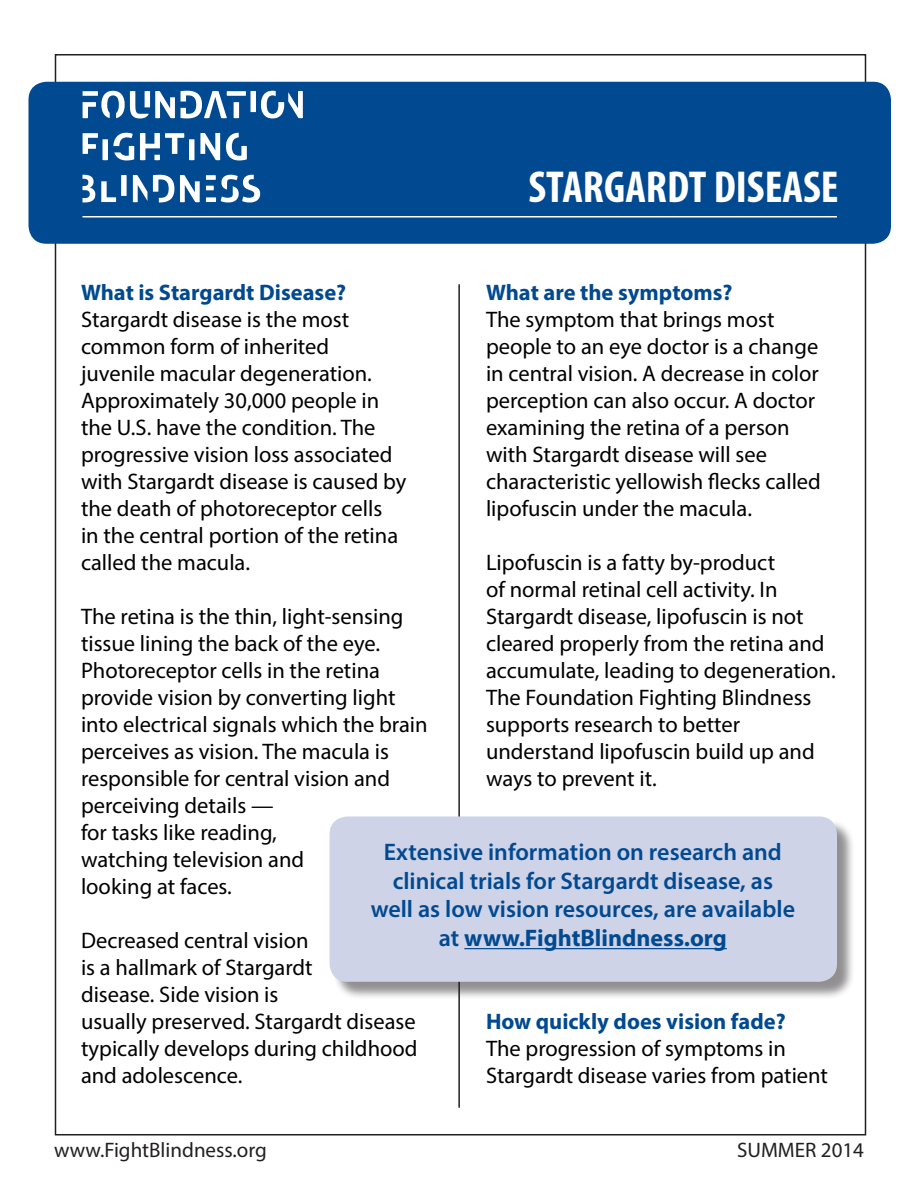
<style>
.page{position:relative;width:918px;height:1188px;background:#fff}
.page>*{position:absolute;margin:0;border:0;box-sizing:border-box;transform-origin:0 0}
.t1{font:700 condensed 45px "Myriad Pro";color:#fff}
.t2{font:600 24px/28.8px "Myriad Pro";color:#014990;text-align:center}
.t3{font:22.5px/27px "Myriad Pro";color:#000}
.t4{font:700 22.5px "Myriad Pro";color:#014990}
.t5{font:21px "Myriad Pro";color:#231f20}
.s1{font-weight:700}
</style>
<div class="page">
<div style="left:28px;top:82px;width:863px;height:162px;background:#014990;border-radius:18px"></div>
<hr style="left:82px;top:216px;width:755px;height:2px;background:#fff">
<hr style="left:458px;top:284px;width:2px;height:824px;background:#231f20">
<div style="left:332px;top:819px;width:524px;height:182px;background:#231f20;opacity:.5"></div>
<div style="left:330px;top:816px;width:507px;height:166px;background:#ced3e7;border-radius:18px"></div>
<hr style="left:464px;top:948px;width:263px;height:1px;background:#014990">
<svg style="left:83px;top:91px;width:220px;height:112px"></svg>
<p class="t1" style="left:528px;top:159px;width:312px">STARGARDT DISEASE</p>
<p class="t4" style="left:81px;top:278px;width:267px">What is Stargardt Disease?</p>
<p class="t3" style="left:81px;top:306px;width:327px">Stargardt disease is the most common form of inherited juvenile macular degeneration.<br>Approximately 30,000 people in the U.S. have the condition. The progressive vision loss associated with Stargardt disease is caused by the death of photoreceptor cells<br>in the central portion of the retina called the macula.</p>
<p class="t3" style="left:81px;top:603px;width:348px">The retina is the thin, light-sensing tissue lining the back of the eye.<br>Photoreceptor cells in the retina provide vision by converting light into electrical signals which the brain perceives as vision. The macula is responsible for central vision and perceiving details —<br>for tasks like reading,<br>watching television and<br>looking at faces.</p>
<p class="t3" style="left:81px;top:927px;width:338px">Decreased central vision<br>is a hallmark of Stargardt<br>disease. Side vision is<br>usually preserved. Stargardt disease typically develops during childhood and adolescence.</p>
<p class="t4" style="left:486px;top:278px;width:248px">What are the symptoms?</p>
<p class="t3" style="left:486px;top:306px;width:336px">The symptom that brings most people to an eye doctor is a change in central vision. A decrease in color perception can also occur. A doctor examining the retina of a person with Stargardt disease will see characteristic yellowish flecks called lipofuscin under the macula.</p>
<p class="t3" style="left:486px;top:549px;width:351px">Lipofuscin is a fatty by-product<br>of normal retinal cell activity. In Stargardt disease, lipofuscin is not cleared properly from the retina and accumulate, leading to degeneration.<br>The Foundation Fighting Blindness supports research to better understand lipofuscin build up and ways to prevent it.</p>
<p class="t2" style="left:371px;top:837px;width:426px">Extensive information on research and clinical trials for Stargardt disease, as well as low vision resources, are available at <span class="s1">www.FightBlindness.org</span></p>
<p class="t4" style="left:486px;top:1007px;width:301px">How quickly does vision fade?</p>
<p class="t3" style="left:486px;top:1035px;width:344px">The progression of symptoms in<br>Stargardt disease varies from patient</p>
<p class="t5" style="left:54px;top:1137px;width:214px">www.FightBlindness.org</p>
<p class="t5" style="left:737px;top:1137px;width:128px">SUMMER 2014</p>
</div>
